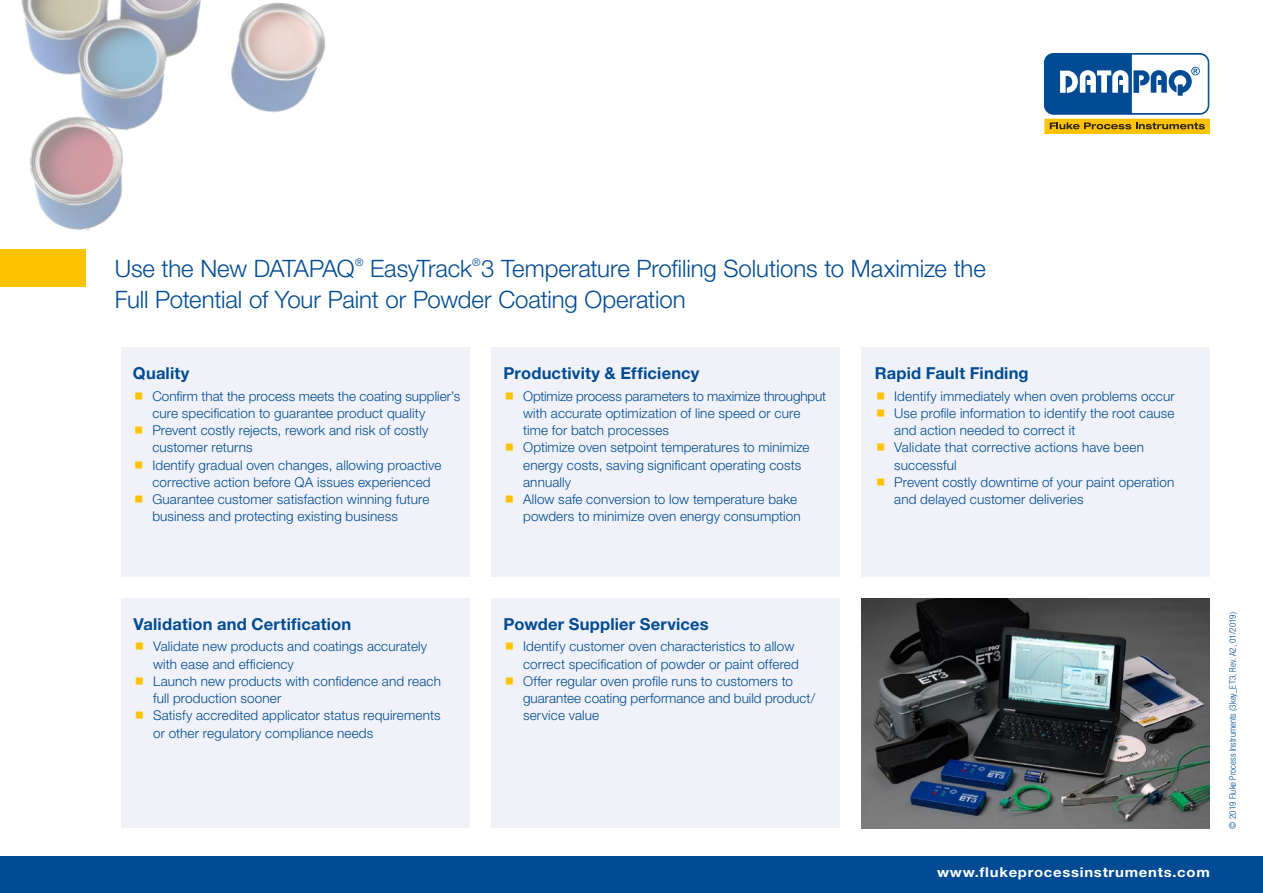
<style>
.page{position:relative;width:1263px;height:893px;background:#fff}
.page>*{position:absolute;margin:0;border:0;box-sizing:border-box;transform-origin:0 0}
.t1{font:300 24px "Helvetica Neue LT Pro";letter-spacing:-.005em;color:#004b93}
.t2{font:700 16.5px "Helvetica Neue LT Pro";letter-spacing:.01em;color:#004b93}
.t3{font:300 13.5px/17.2px "Helvetica Neue LT Pro";letter-spacing:.01em;color:#004b93}
.t4{font:700 13.5px "Helvetica Neue LT Pro";letter-spacing:.05em;color:#fff;scale:1.1 1}
.t5{font:300 10.5px "Helvetica Neue LT Pro";color:#004b93}
.t6{font:300 condensed 9px "Helvetica Neue LT Pro";letter-spacing:.01em;color:#004b93}
</style>
<div class="page">
<div style="left:0;top:249px;width:85px;height:38px;background:#fdc300"></div>
<div style="left:0;top:856px;width:1263px;height:37px;background:#004b93"></div>
<img style="left:861px;top:598px;width:349px;height:230px">
<div style="left:121px;top:348px;width:349px;height:229px;background:#f1f2f9"></div>
<div style="left:491px;top:348px;width:349px;height:229px;background:#f1f2f9"></div>
<div style="left:861px;top:348px;width:349px;height:229px;background:#f1f2f9"></div>
<div style="left:121px;top:598px;width:349px;height:230px;background:#f1f2f9"></div>
<div style="left:491px;top:598px;width:349px;height:230px;background:#f1f2f9"></div>
<img style="left:21px;top:0;width:305px;height:266px">
<div style="left:1044px;top:53px;width:165px;height:62px;border:1px solid #004b93;border-radius:9px"></div>
<div style="left:1045px;top:119px;width:164px;height:14px;background:#fdc300"></div>
<div style="left:1044px;top:119px;width:166px;height:15px;border:1px solid #fdc400"></div>
<svg style="left:1050px;top:122px;width:155px;height:7px"></svg>
<svg style="left:1044px;top:54px;width:165px;height:60px"></svg>
<h1 class="t1" style="left:115px;top:254px;width:241px">Use the New DATAPAQ</h1>
<p class="t5" style="left:355px;top:256px;width:10px">®</p>
<h1 class="t1" style="left:370px;top:254px;width:617px">EasyTrack 3 Temperature Profiling Solutions to Maximize the</h1>
<p class="t5" style="left:472px;top:256px;width:10px">®</p>
<h1 class="t1" style="left:115px;top:285px;width:572px">Full Potential of Your Paint or Powder Coating Operation</h1>
<p class="t2" style="left:133px;top:363px;width:58px">Quality</p>
<p class="t3" style="left:152px;top:387px;width:309px">Confirm that the process meets the coating supplier’s cure specification to guarantee product quality Prevent costly rejects, rework and risk of costly customer returns<br>Identify gradual oven changes, allowing proactive corrective action before QA issues experienced Guarantee customer satisfaction winning future business and protecting existing business</p>
<p class="t2" style="left:504px;top:363px;width:197px">Productivity &amp; Efficiency</p>
<p class="t3" style="left:523px;top:387px;width:305px">Optimize process parameters to maximize throughput with accurate optimization of line speed or cure time for batch processes<br>Optimize oven setpoint temperatures to minimize energy costs, saving significant operating costs annually<br>Allow safe conversion to low temperature bake powders to minimize oven energy consumption</p>
<p class="t2" style="left:875px;top:363px;width:155px">Rapid Fault Finding</p>
<p class="t3" style="left:894px;top:387px;width:282px">Identify immediately when oven problems occur Use profile information to identify the root cause and action needed to correct it<br>Validate that corrective actions have been successful<br>Prevent costly downtime of your paint operation and delayed customer deliveries</p>
<p class="t2" style="left:134px;top:614px;width:219px">Validation and Certification</p>
<p class="t3" style="left:153px;top:638px;width:289px">Validate new products and coatings accurately with ease and efficiency<br>Launch new products with confidence and reach full production sooner<br>Satisfy accredited applicator status requirements or other regulatory compliance needs</p>
<p class="t2" style="left:504px;top:614px;width:207px">Powder Supplier Services</p>
<p class="t3" style="left:523px;top:638px;width:294px">Identify customer oven characteristics to allow correct specification of powder or paint offered Offer regular oven profile runs to customers to guarantee coating performance and build product/ service value</p>
<p class="t4" style="left:937px;top:863px;width:249px">www.flukeprocessinstruments.com</p>
<p class="t6" style="left:1227px;top:829px;width:218px;rotate:-90deg">© 2019 Fluke Process Instruments (3key_ET3, Rev. A2, 01/2019)</p>
</div>
